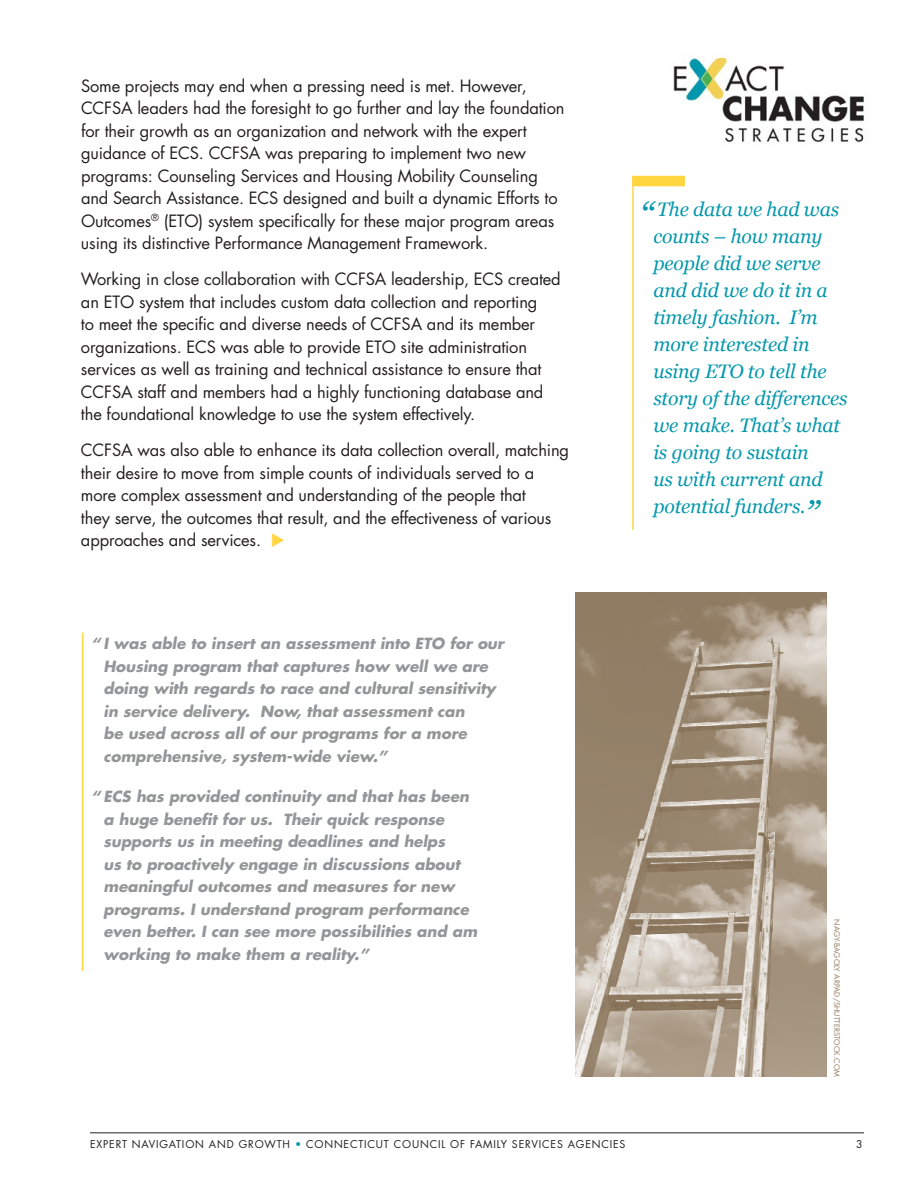
<style>
.page{position:relative;width:918px;height:1188px;background:#fff}
.page>*{position:absolute;margin:0;border:0;box-sizing:border-box;transform-origin:0 0}
.t1{font:italic 19.5px/27px "Georgia";letter-spacing:-.01em;color:#0798ac}
.t2{font:16.5px/22.5px "Futura";letter-spacing:-.01em;color:#231f20}
.t3{font:italic 700 15px/22.5px "Futura";color:#939598}
.t4{font:10.5px "Futura";letter-spacing:.08em;color:#231f20}
.t5{font:7.5px "Futura";color:#937b5d}
.s1{color:#ffd540}
.s2{font-size:36px}
.s3{color:#0798ac}
</style>
<div class="page">
<hr style="left:90px;top:1132px;width:774px;height:1px;background:#231f20">
<img style="left:673px;top:56px;width:191px;height:87px">
<div style="left:632px;top:176px;width:53px;height:10px;background:#ffd540"></div>
<hr style="left:632px;top:176px;width:2px;height:354px;background:#ffd540">
<img style="left:576px;top:592px;width:251px;height:485px">
<hr style="left:82px;top:633px;width:1px;height:338px;background:#ffd540">
<p class="t2" style="left:81px;top:74px;width:485px">Some projects may end when a pressing need is met. However, CCFSA leaders had the foresight to go further and lay the foundation for their growth as an organization and network with the expert guidance of ECS. CCFSA was preparing to implement two new programs: Counseling Services and Housing Mobility Counseling and Search Assistance. ECS designed and built a dynamic Efforts to Outcomes<sup>®</sup> (ETO) system specifically for these major program areas using its distinctive Performance Management Framework.</p>
<p class="t2" style="left:81px;top:267px;width:481px">Working in close collaboration with CCFSA leadership, ECS created an ETO system that includes custom data collection and reporting<br>to meet the specific and diverse needs of CCFSA and its member organizations. ECS was able to provide ETO site administration services as well as training and technical assistance to ensure that CCFSA staff and members had a highly functioning database and the foundational knowledge to use the system effectively.</p>
<p class="t2" style="left:81px;top:439px;width:490px">CCFSA was also able to enhance its data collection overall, matching their desire to move from simple counts of individuals served to a more complex assessment and understanding of the people that<br>they serve, the outcomes that result, and the effectiveness of various approaches and services. <span class="s1">◆</span></p>
<p class="t3" style="left:104px;top:632px;width:402px;text-indent:-12px">“ I was able to insert an assessment into ETO for our Housing program that captures how well we are doing with regards to race and cultural sensitivity in service delivery. Now, that assessment can<br>be used across all of our programs for a more comprehensive, system-wide view.”</p>
<p class="t3" style="left:104px;top:785px;width:375px;text-indent:-12px">“ ECS has provided continuity and that has been a huge benefit for us. Their quick response supports us in meeting deadlines and helps<br>us to proactively engage in discussions about meaningful outcomes and measures for new programs. I understand program performance even better. I can see more possibilities and am working to make them a reality.”</p>
<p class="t1" style="left:653px;top:196px;width:196px;text-indent:-13px"><span class="s2">“</span> The data we had was counts – how many people did we serve and did we do it in a timely fashion. I’m more interested in using ETO to tell the story of the differences we make. That’s what is going to sustain<br>us with current and potential funders.<span class="s2">”</span></p>
<p class="t5" style="left:842px;top:919px;width:159px;rotate:90deg">NAGY-BAGOLY ARPAD/SHUTTERSTOCK.COM</p>
<p class="t4" style="left:90px;top:1137px;width:537px">EXPERT NAVIGATION AND GROWTH <span class="s3">•</span> CONNECTICUT COUNCIL OF FAMILY SERVICES AGENCIES</p>
<p class="t4" style="left:856px;top:1137px;width:8px">3</p>
</div>
